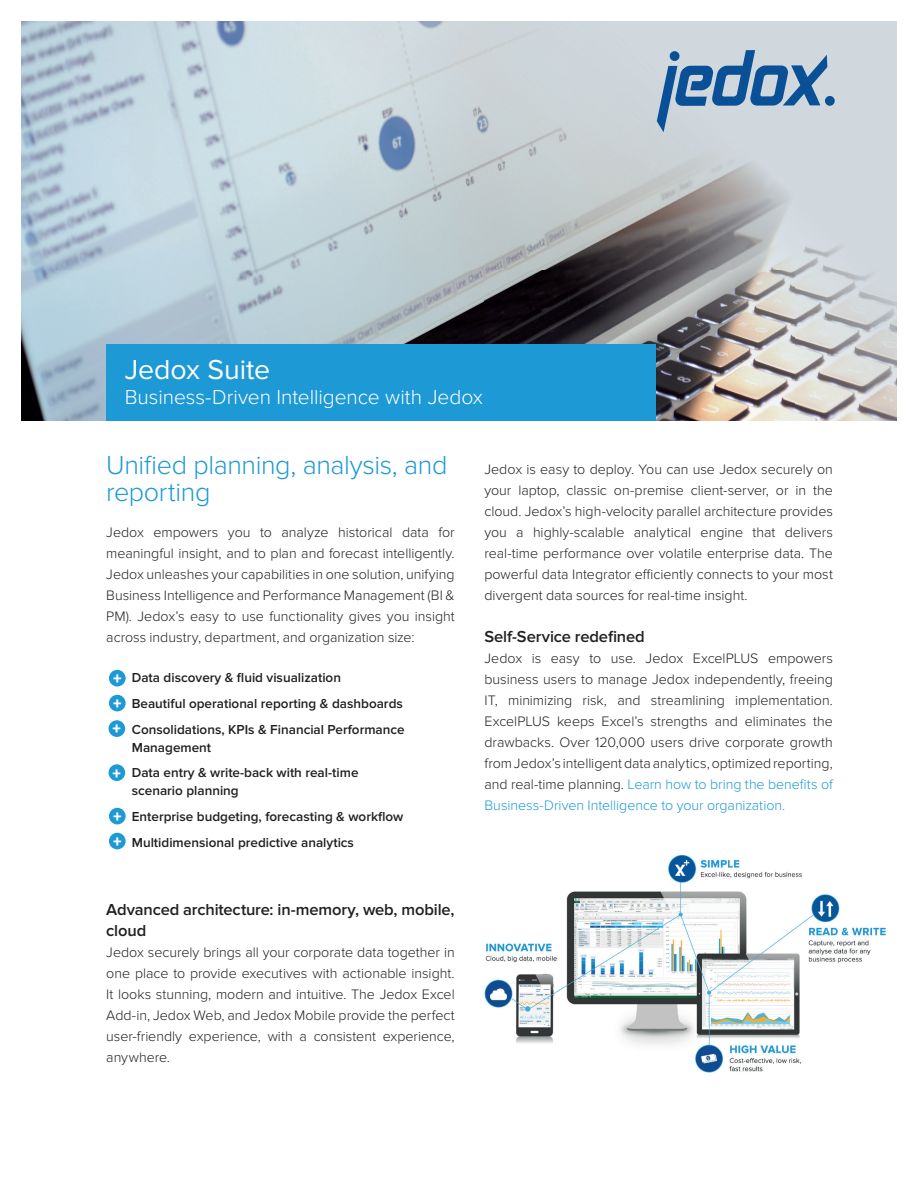
<style>
.page{position:relative;width:918px;height:1188px;background:#fff}
.page>*{position:absolute;margin:0;border:0;box-sizing:border-box;transform-origin:0 0}
.t1{font:28.5px "Proxima Nova";letter-spacing:-.005em;color:#fff}
.t2{font:300 27px/27px "Proxima Nova";letter-spacing:-.015em;color:#1d99d6}
.t3{font:300 21px "Proxima Nova";letter-spacing:-.005em;color:#fff}
.t4{font:900 16.65px/25.2px "Proxima Nova";color:#fff;text-align:justify}
.t5{font:600 16.5px/21px "Proxima Nova";letter-spacing:-.01em;color:#231f20}
.t6{font:300 14.25px/21px "Proxima Nova";letter-spacing:-.005em;color:#231f20;text-align:justify}
.t7{font:600 13.5px/25.7px "Proxima Nova";color:#231f20}
.s1{font-weight:300;font-size:12.15px;color:#1d99d6}
.s2{color:#1d99d6}
</style>
<div class="page">
<img style="left:21px;top:21px;width:876px;height:400px">
<div style="left:107px;top:344px;width:549px;height:77px;background:#1d99d6"></div>
<svg style="left:657px;top:50px;width:178px;height:82px;background:#91adc7"></svg>
<img style="left:484px;top:854px;width:402px;height:219px">
<svg style="left:107px;top:668px;width:21px;height:21px"></svg>
<div style="left:109px;top:670px;width:17px;height:17px;background:#1d99d6;border-radius:50%"></div>
<svg style="left:107px;top:693px;width:21px;height:21px"></svg>
<div style="left:109px;top:695px;width:17px;height:16px;background:#1d99d6;border-radius:50%"></div>
<svg style="left:106px;top:718px;width:21px;height:21px"></svg>
<div style="left:109px;top:720px;width:16px;height:17px;background:#1d99d6;border-radius:50%"></div>
<svg style="left:106px;top:762px;width:21px;height:21px"></svg>
<div style="left:109px;top:764px;width:16px;height:17px;background:#1d99d6;border-radius:50%"></div>
<svg style="left:107px;top:806px;width:21px;height:21px"></svg>
<div style="left:109px;top:808px;width:17px;height:16px;background:#1d99d6;border-radius:50%"></div>
<svg style="left:107px;top:830px;width:21px;height:22px"></svg>
<div style="left:109px;top:833px;width:17px;height:16px;background:#1d99d6;border-radius:50%"></div>
<h1 class="t1" style="left:125px;top:353px;width:147px">Jedox Suite</h1>
<h3 class="t3" style="left:125px;top:385px;width:360px">Business-Driven Intelligence with Jedox</h3>
<h2 class="t2" style="left:106px;top:452px;width:343px">Unified planning, analysis, and reporting</h2>
<p class="t6" style="left:106px;top:522px;width:350px">Jedox empowers you to analyze historical data for meaningful insight, and to plan and forecast intelligently.<br>Jedox unleashes your capabilities in one solution, unifying Business Intelligence and Performance Management (BI &amp; PM). Jedox’s easy to use functionality gives you insight across industry, department, and organization size:</p>
<p class="t7" style="left:119px;top:665px;width:287px"><span class="s1">⊲</span> Data discovery &amp; fluid visualization<br><span class="s1">⊲</span> Beautiful operational reporting &amp; dashboards <span class="s1">⊲</span> Consolidations, KPIs &amp; Financial Performance</p>
<p class="t7" style="left:119px;top:734px;width:241px;text-indent:13px">Management<br><span class="s1">⊲</span> Data entry &amp; write-back with real-time</p>
<p class="t7" style="left:119px;top:778px;width:286px;text-indent:13px">scenario planning<br><span class="s1">⊲</span> Enterprise budgeting, forecasting &amp; workflow <span class="s1">⊲</span> Multidimensional predictive analytics</p>
<p class="t4" style="left:113px;top:666px;width:10px">+ + +</p>
<p class="t4" style="left:113px;top:761px;width:10px">+</p>
<p class="t4" style="left:113px;top:804px;width:10px">+ +</p>
<p class="t5" style="left:106px;top:899px;width:350px">Advanced architecture: in-memory, web, mobile, cloud</p>
<p class="t6" style="left:106px;top:942px;width:350px">Jedox securely brings all your corporate data together in one place to provide executives with actionable insight.<br>It looks stunning, modern and intuitive. The Jedox Excel Add-in, Jedox Web, and Jedox Mobile provide the perfect user-friendly experience, with a consistent experience, anywhere.</p>
<p class="t6" style="left:485px;top:459px;width:350px">Jedox is easy to deploy. You can use Jedox securely on your laptop, classic on-premise client-server, or in the cloud. Jedox’s high-velocity parallel architecture provides you a highly-scalable analytical engine that delivers real-time performance over volatile enterprise data. The powerful data Integrator efficiently connects to your most divergent data sources for real-time insight.</p>
<p class="t5" style="left:485px;top:626px;width:162px">Self-Service redefined</p>
<p class="t6" style="left:485px;top:648px;width:350px">Jedox is easy to use. Jedox ExcelPLUS empowers business users to manage Jedox independently, freeing IT, minimizing risk, and streamlining implementation.<br>ExcelPLUS keeps Excel’s strengths and eliminates the drawbacks. Over 120,000 users drive corporate growth from Jedox’s intelligent data analytics, optimized reporting, and real-time planning. <span class="s2">Learn how to bring the benefits of Business-Driven Intelligence to your organization.</span></p>
</div>
